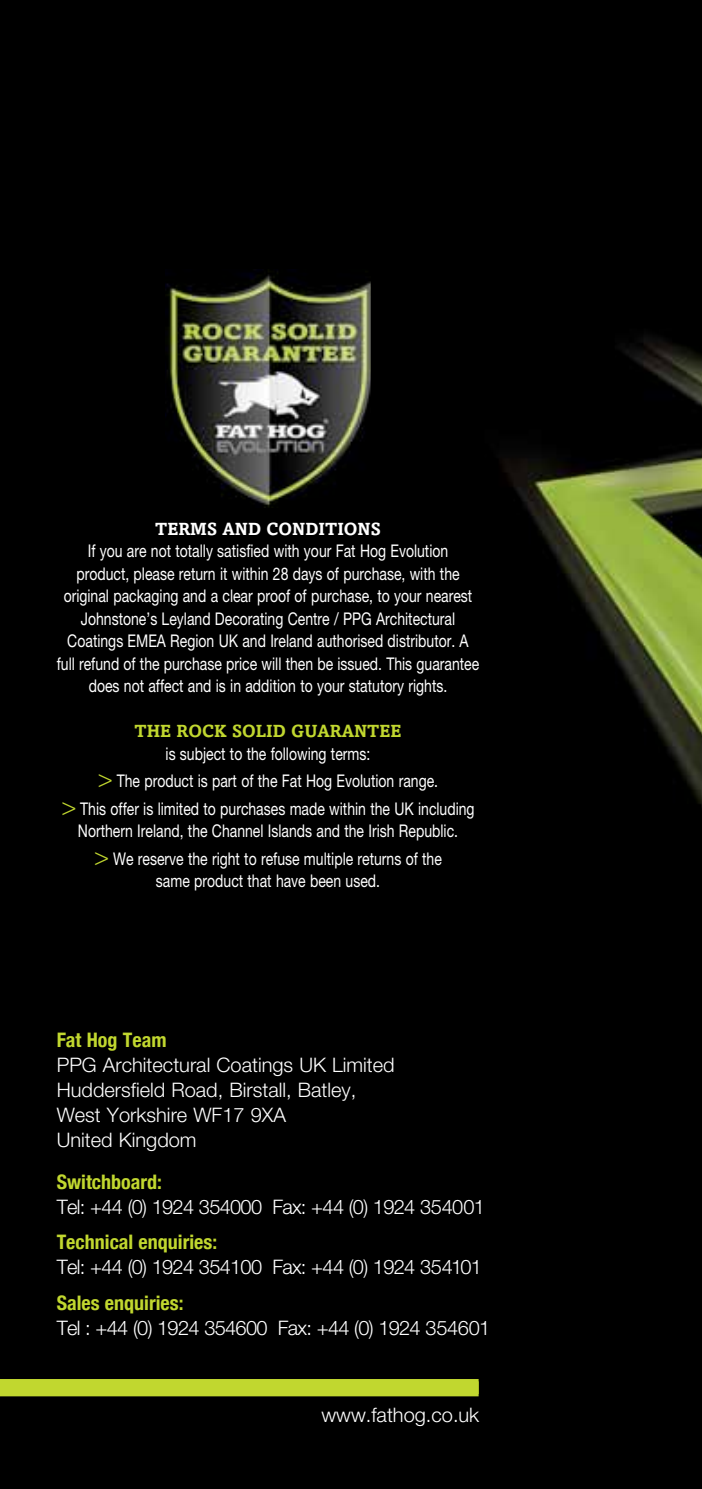
<style>
.page{position:relative;width:702px;height:1489px;background:#fff}
.page>*{position:absolute;margin:0;border:0;box-sizing:border-box;transform-origin:0 0}
.t1{font:300 20px "Helvetica Neue";letter-spacing:-.035em;color:#fff}
.t2{font:300 20px/25px "Helvetica Neue";color:#fff}
.t3{font:700 condensed 20px "Helvetica Neue";color:#c1d72f}
.t4{font:17.5px/22.5px "Helvetica Neue";color:#fff;text-align:center;scale:.8 1}
.t5{font:700 17.5px "Amasis";color:#c1d72f}
.t6{font:700 17.5px "Amasis";color:#fff}
.s1{font-weight:300;font-size:25px;color:#c1d72f}
</style>
<div class="page">
<div style="left:0;top:0;width:702px;height:1488px;background:#000"></div>
<img style="left:478px;top:336px;width:224px;height:1056px">
<div style="left:0;top:1381px;width:478px;height:15px;background:#c1d72f"></div>
<img style="left:165px;top:269px;width:205px;height:238px">
<div style="left:0;top:1378px;width:478px;height:15px;background:#c1d72f"></div>
<p class="t6" style="left:155px;top:518px;width:225px">TERMS AND CONDITIONS</p>
<p class="t4" style="left:57px;top:539px;width:529px">If you are not totally satisfied with your Fat Hog Evolution<br>product, please return it within 28 days of purchase, with the original packaging and a clear proof of purchase, to your nearest Johnstone’s Leyland Decorating Centre / PPG Architectural Coatings EMEA Region UK and Ireland authorised distributor. A full refund of the purchase price will then be issued. This guarantee does not affect and is in addition to your statutory rights.</p>
<p class="t5" style="left:135px;top:720px;width:68px">THE ROCK</p>
<p class="t5" style="left:232px;top:720px;width:22px">SOLID</p>
<p class="t5" style="left:291px;top:720px;width:100px">GUARANTEE</p>
<p class="t4" style="left:61px;top:739px;width:518px;line-height:27.5px">is subject to the following terms:<br><span class="s1">&gt;</span> The product is part of the Fat Hog Evolution range.<br><span class="s1">&gt;</span> This offer is limited to purchases made within the UK including</p>
<p class="t4" style="left:78px;top:817px;width:476px;line-height:27.5px">Northern Ireland, the Channel Islands and the Irish Republic. <span class="s1">&gt;</span> We reserve the right to refuse multiple returns of the</p>
<p class="t4" style="left:156px;top:869px;width:281px">same product that have been used.</p>
<p class="t3" style="left:57px;top:1027px;width:111px">Fat Hog Team</p>
<p class="t2" style="left:57px;top:1051px;width:339px">PPG Architectural Coatings UK Limited<br>Huddersfield Road, Birstall, Batley,<br>West Yorkshire WF17 9XA<br>United Kingdom</p>
<p class="t3" style="left:57px;top:1170px;width:107px">Switchboard:</p>
<p class="t1" style="left:57px;top:1194px;width:430px">Tel: +44 (0) 1924 354000 Fax: +44 (0) 1924 354001</p>
<p class="t3" style="left:57px;top:1230px;width:162px">Technical enquiries:</p>
<p class="t1" style="left:57px;top:1254px;width:427px">Tel: +44 (0) 1924 354100 Fax: +44 (0) 1924 354101</p>
<p class="t3" style="left:57px;top:1290px;width:128px">Sales enquiries:</p>
<p class="t1" style="left:57px;top:1314px;width:435px">Tel : +44 (0) 1924 354600 Fax: +44 (0) 1924 354601</p>
<p class="t2" style="left:321px;top:1401px;width:159px">www.fathog.co.uk</p>
</div>
